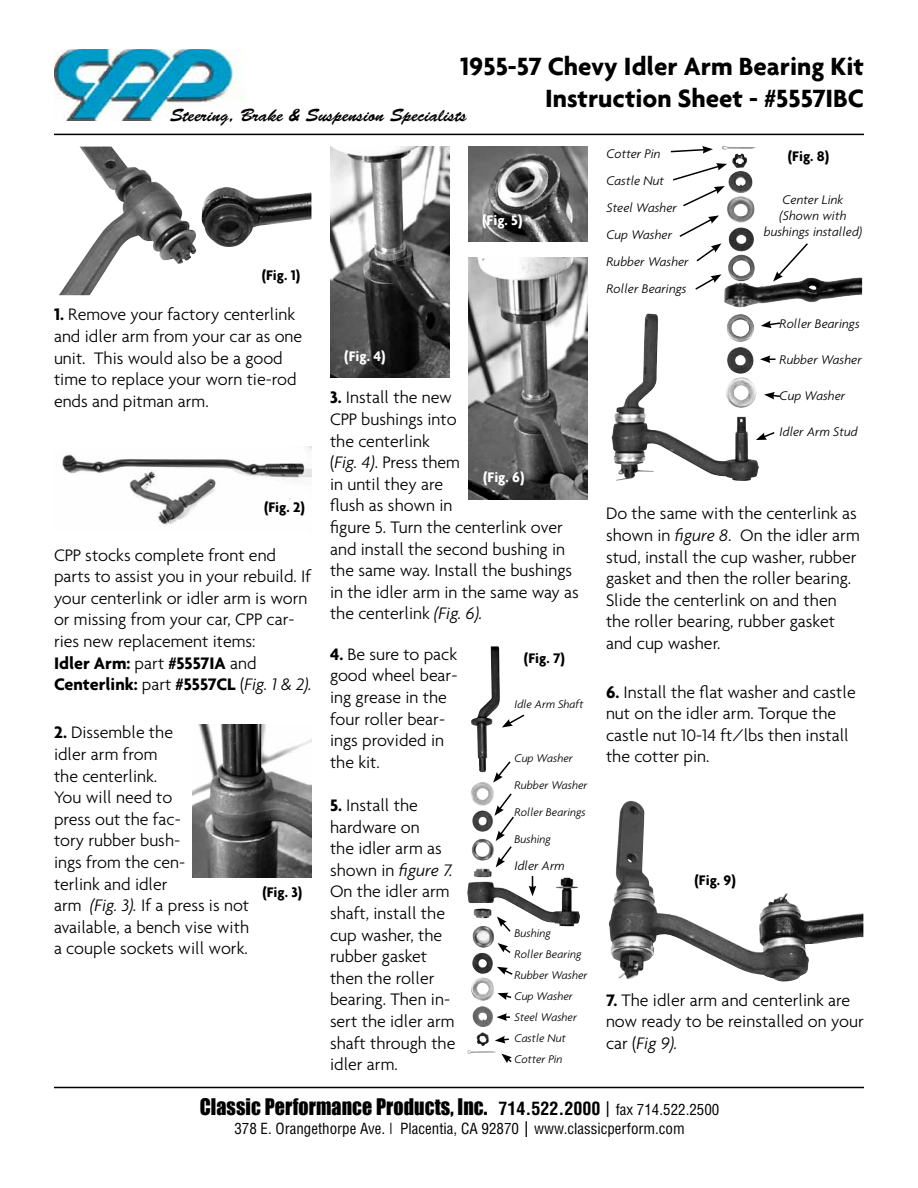
<style>
.page{position:relative;width:918px;height:1188px;background:#fff}
.page>*{position:absolute;margin:0;border:0;box-sizing:border-box;transform-origin:0 0}
.t1{font:700 27px/32.4px "Agenda";color:#000;text-align:right}
.t2{font:21px "Impact";letter-spacing:.005em;color:#000;scale:.95 1}
.t3{font:300 18px/21.6px "Agenda";color:#000}
.t4{font:18px "Brush Script Std";color:#000}
.t5{font:condensed 15px "Helvetica";color:#000}
.t6{font:700 15px "Agenda";color:#000}
.t7{font:700 15px "Agenda";color:#fff}
.t8{font:italic 300 13.5px/27px "Agenda";color:#000}
.t9{font:italic 300 12px/21px "Agenda";color:#000}
.s1{font-weight:700}
.s2{font-style:italic}
.s3{font-family:"Helvetica";font-weight:700;font-stretch:condensed;font-size:18px}
.s4{font-family:"Helvetica";font-stretch:condensed}
.s5{font-family:"Helvetica";font-stretch:condensed;font-size:15px}
.s6{font-size:21px}
</style>
<div class="page">
<img style="left:55px;top:49px;width:188px;height:71px">
<hr style="left:54px;top:134px;width:810px;height:1px;background:#000">
<hr style="left:54px;top:1087px;width:810px;height:1px;background:#000">
<img style="left:59px;top:147px;width:252px;height:148px">
<img style="left:62px;top:447px;width:250px;height:78px">
<img style="left:192px;top:725px;width:120px;height:153px">
<img style="left:330px;top:147px;width:120px;height:231px">
<img style="left:468px;top:147px;width:120px;height:95px">
<img style="left:468px;top:258px;width:120px;height:241px">
<img style="left:467px;top:646px;width:113px;height:280px">
<img style="left:616px;top:146px;width:246px;height:263px">
<img style="left:609px;top:805px;width:254px;height:177px">
<svg style="left:529px;top:876px;width:7px;height:20px"></svg>
<svg style="left:493px;top:760px;width:19px;height:23px"></svg>
<svg style="left:494px;top:792px;width:21px;height:75px"></svg>
<svg style="left:497px;top:916px;width:15px;height:16px"></svg>
<svg style="left:498px;top:943px;width:13px;height:10px"></svg>
<svg style="left:497px;top:967px;width:16px;height:8px"></svg>
<svg style="left:497px;top:993px;width:15px;height:7px"></svg>
<svg style="left:496px;top:1013px;width:14px;height:8px"></svg>
<svg style="left:495px;top:1036px;width:14px;height:7px"></svg>
<svg style="left:501px;top:1054px;width:11px;height:9px"></svg>
<svg style="left:502px;top:713px;width:24px;height:14px"></svg>
<svg style="left:669px;top:146px;width:44px;height:8px"></svg>
<svg style="left:671px;top:163px;width:56px;height:45px"></svg>
<svg style="left:761px;top:321px;width:21px;height:7px"></svg>
<svg style="left:760px;top:355px;width:15px;height:8px"></svg>
<svg style="left:764px;top:392px;width:18px;height:8px"></svg>
<svg style="left:756px;top:432px;width:19px;height:8px"></svg>
<svg style="left:694px;top:274px;width:28px;height:17px"></svg>
<svg style="left:678px;top:215px;width:44px;height:48px"></svg>
<svg style="left:773px;top:242px;width:37px;height:40px"></svg>
<h1 class="t1" style="left:460px;top:49px;width:405px">1955-57 Chevy Idler Arm Bearing Kit<br>Instruction Sheet - #5557IBC</h1>
<p class="t4" style="left:170px;top:105px;width:298px">Steering, Brake &amp; Suspension Specialists</p>
<p class="t6" style="left:262px;top:266px;width:40px">(Fig. 1)</p>
<p class="t3" style="left:54px;top:304px;width:250px"><span class="s1">1.</span> Remove your factory centerlink and idler arm from your car as one unit. This would also be a good time to replace your worn tie-rod ends and pitman arm.</p>
<p class="t6" style="left:264px;top:498px;width:42px">(Fig. 2)</p>
<p class="t3" style="left:54px;top:544px;width:260px">CPP stocks complete front end parts to assist you in your rebuild. If your centerlink or idler arm is worn or missing from your car, CPP car&shy;ries new replacement items:<br><span class="s1">Idler Arm:</span> part <span class="s1">#5557IA</span> and<br><span class="s1">Centerlink:</span> part <span class="s1">#5557CL</span> (<span class="s2">Fig. 1 &amp; 2).</span></p>
<p class="t3" style="left:54px;top:721px;width:197px"><span class="s1">2.</span> Dissemble the<br>idler arm from<br>the centerlink.<br>You will need to<br>press out the fac-<br>tory rubber bush-<br>ings from the cen-<br>terlink and idler<br>arm <span class="s2">(Fig. 3).</span> If a press is not available, a bench vise with a couple sockets will work.</p>
<p class="t6" style="left:262px;top:883px;width:41px">(Fig. 3)</p>
<p class="t7" style="left:344px;top:347px;width:43px">(Fig. 4)</p>
<p class="t7" style="left:482px;top:211px;width:42px">(Fig. 5)</p>
<p class="t3" style="left:330px;top:387px;width:250px"><span class="s1">3.</span> Install the new<br>CPP bushings into<br>the centerlink<br>(<span class="s2">Fig. 4)</span>. Press them<br>in until they are<br>flush as shown in<br>figure 5. Turn the centerlink over and install the second bushing in the same way. Install the bushings in the idler arm in the same way as the centerlink <span class="s2">(Fig. 6).</span></p>
<p class="t3" style="left:330px;top:643px;width:129px"><span class="s1">4.</span> Be sure to pack good wheel bear&shy;ing grease in the four roller bear&shy;ings provided in the kit.</p>
<p class="t3" style="left:330px;top:794px;width:127px"><span class="s1">5.</span> Install the hardware on<br>the idler arm as shown in <span class="s2">figure 7.<br></span>On the idler arm shaft, install the cup washer, the rubber gasket then the roller bearing. Then in&shy;sert the idler arm shaft through the idler arm.</p>
<p class="t7" style="left:483px;top:468px;width:43px">(Fig. 6)</p>
<p class="t6" style="left:524px;top:649px;width:43px">(Fig. 7)</p>
<p class="t9" style="left:514px;top:693px;width:71px">Idle Arm Shaft</p>
<p class="t9" style="left:514px;top:747px;width:60px">Cup Washer</p>
<p class="t9" style="left:514px;top:774px;width:75px">Rubber Washer</p>
<p class="t9" style="left:514px;top:801px;width:73px">Roller Bearings</p>
<p class="t9" style="left:514px;top:828px;width:38px">Bushing</p>
<p class="t8" style="left:514px;top:852px;width:52px">Idler Arm</p>
<p class="t9" style="left:514px;top:923px;width:75px">Bushing<br>Roller Bearing<br>Rubber Washer<br>Cup Washer<br>Steel Washer<br>Castle Nut<br>Cotter Pin</p>
<p class="t8" style="left:607px;top:140px;width:84px">Cotter Pin<br>Castle Nut<br>Steel Washer<br>Cup Washer<br>Rubber Washer<br>Roller Bearings</p>
<p class="t6" style="left:788px;top:147px;width:43px">(Fig. 8)</p>
<p class="t8" style="left:764px;top:191px;width:100px;line-height:16.2px;text-align:center">Center Link (Shown with bushings installed)</p>
<p class="t8" style="left:780px;top:310px;width:82px">Roller Bearings</p>
<p class="t8" style="left:780px;top:346px;width:84px">Rubber Washer</p>
<p class="t8" style="left:780px;top:382px;width:67px">Cup Washer</p>
<p class="t8" style="left:780px;top:418px;width:79px">Idler Arm Stud</p>
<p class="t3" style="left:606px;top:502px;width:255px">Do the same with the centerlink as shown in <span class="s2">figure 8</span>. On the idler arm stud, install the cup washer, rubber gasket and then the roller bearing.<br>Slide the centerlink on and then the roller bearing, rubber gasket and cup washer.</p>
<p class="t3" style="left:606px;top:681px;width:251px"><span class="s1">6.</span> Install the flat washer and castle nut on the idler arm. Torque the castle nut 10-14 ft/lbs then install the cotter pin.</p>
<p class="t6" style="left:695px;top:871px;width:43px">(Fig. 9)</p>
<p class="t3" style="left:606px;top:989px;width:259px"><span class="s1">7.</span> The idler arm and centerlink are now ready to be reinstalled on your car (<span class="s2">Fig 9).</span></p>
<p class="t2" style="left:200px;top:1090px;width:549px">Classic Performance Products, Inc. <span class="s3">714.522.2000</span> <span class="s4">|</span> <span class="s5">fax 714.522.2500</span></p>
<p class="t5" style="left:234px;top:1120px;width:452px">378 E. Orangethorpe Ave. | Placentia, CA 92870 <span class="s6">|</span> www.classicperform.com</p>
</div>
